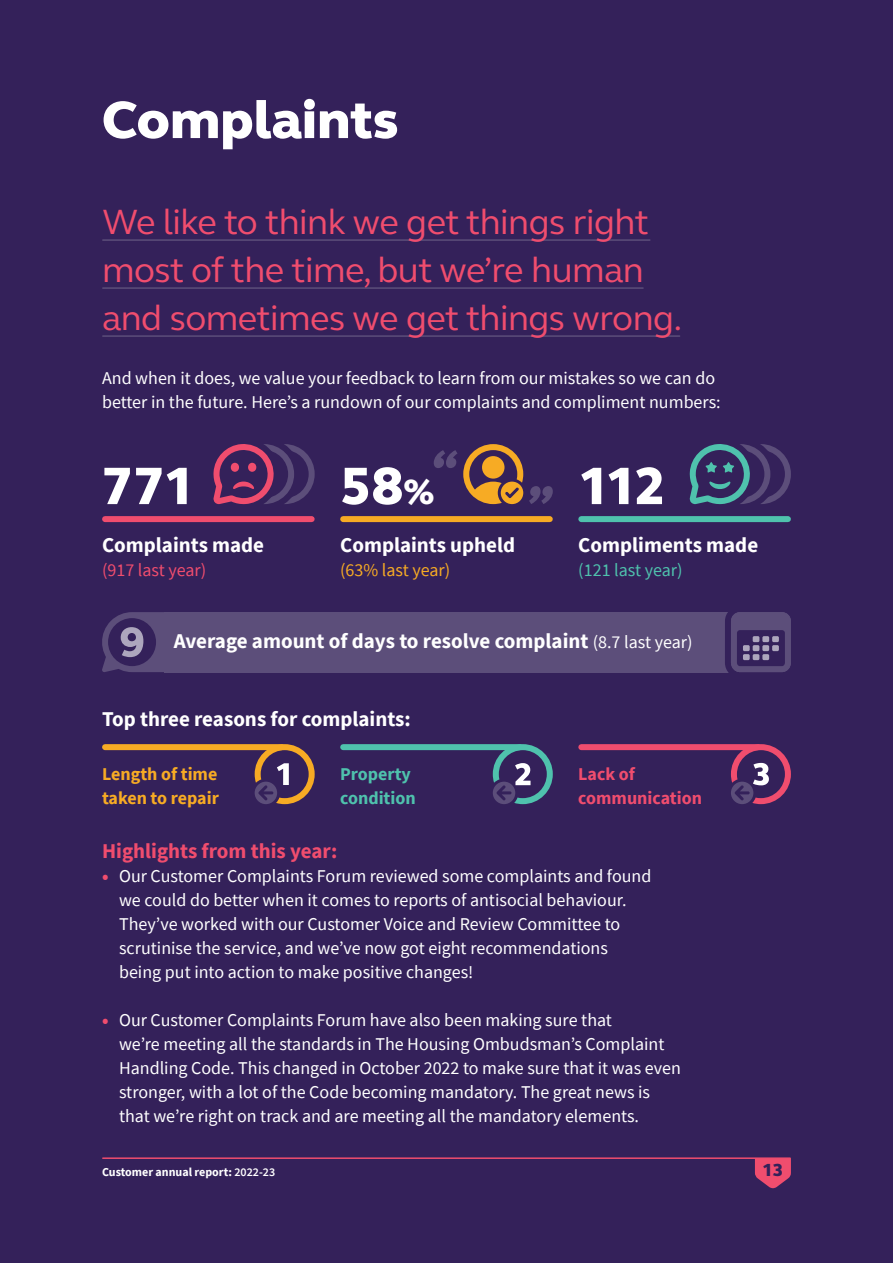
<style>
.page{position:relative;width:893px;height:1263px;background:#34215a}
.page>*{position:absolute;margin:0;border:0;box-sizing:border-box;transform-origin:0 0}
.t1{font:800 54px "FS Elliot";color:#fff}
.t2{font:36px/48px "FS Elliot";letter-spacing:-.015em;color:#f04d6e}
.t3{font:700 21px "Source Sans Pro";color:#fff}
.t4{font:700 21px "Source Sans Pro";color:#f04d6e}
.t5{font:18px/24px "Source Sans Pro";color:#fff}
.t6{font:700 18px/24px "Source Sans Pro";color:#f7ab24}
.t7{font:700 18px/24px "Source Sans Pro";color:#f04d6e}
.t8{font:700 18px/24px "Source Sans Pro";color:#4fc2ad}
.t9{font:18px "Source Sans Pro";color:#f04d6e}
.t10{font:18px "Source Sans Pro";color:#f7ab24}
.t11{font:18px "Source Sans Pro";color:#4fc2ad}
.t12{font:800 18px "FS Elliot";color:#34215a}
.t13{font:700 12px "Source Sans Pro";color:#fff}
.s1{font-size:36px}
.s2{font-weight:400;font-size:18px}
.s3{font-weight:900;color:#f04d6e}
.s4{font-weight:600}
</style>
<div class="page">
<svg style="left:249px;top:438px;width:72px;height:72px"></svg>
<div style="left:255px;top:444px;width:60px;height:60px;border:6px solid #5c4e7a;border-radius:50%"></div>
<div style="left:228px;top:438px;width:72px;height:72px;background:#34215a;border-radius:50%"></div>
<div style="left:234px;top:444px;width:60px;height:60px;border:6px solid #5c4e7a;border-radius:50%"></div>
<div style="left:165px;top:612px;width:600px;height:60px;background:#5c4e7a"></div>
<div style="left:725px;top:606px;width:72px;height:72px;border:6px solid #34215a;border-radius:12px"></div>
<hr style="left:103px;top:239px;width:547px;height:2px;background:#5c4e7a">
<hr style="left:103px;top:287px;width:540px;height:2px;background:#5c4e7a">
<hr style="left:103px;top:335px;width:577px;height:2px;background:#5c4e7a">
<svg style="left:755px;top:1158px;width:36px;height:30px"></svg>
<hr style="left:103px;top:1157px;width:687px;height:2px;background:#f04d6e">
<div style="left:105px;top:516px;width:207px;height:6px;background:#f04d6e"></div>
<svg style="left:725px;top:438px;width:72px;height:72px"></svg>
<div style="left:731px;top:444px;width:60px;height:60px;border:6px solid #5c4e7a;border-radius:50%"></div>
<div style="left:704px;top:438px;width:72px;height:72px;background:#34215a;border-radius:50%"></div>
<div style="left:710px;top:444px;width:60px;height:60px;border:6px solid #5c4e7a;border-radius:50%"></div>
<svg style="left:689px;top:438px;width:74px;height:72px"></svg>
<div style="left:105px;top:744px;width:177px;height:6px;background:#f7ab24"></div>
<div style="left:343px;top:744px;width:177px;height:6px;background:#4fc2ad"></div>
<div style="left:581px;top:744px;width:177px;height:6px;background:#f04d6e"></div>
<div style="left:343px;top:516px;width:207px;height:6px;background:#f7ab24"></div>
<div style="left:581px;top:516px;width:207px;height:6px;background:#4fc2ad"></div>
<svg style="left:493px;top:744px;width:60px;height:60px"></svg>
<svg style="left:731px;top:744px;width:60px;height:60px"></svg>
<svg style="left:255px;top:744px;width:60px;height:60px"></svg>
<svg style="left:731px;top:612px;width:60px;height:60px"></svg>
<svg style="left:102px;top:612px;width:63px;height:60px"></svg>
<svg style="left:463px;top:444px;width:60px;height:60px"></svg>
<svg style="left:199px;top:438px;width:88px;height:79px"></svg>
<svg style="left:529px;top:486px;width:24px;height:18px"></svg>
<svg style="left:434px;top:450px;width:23px;height:18px"></svg>
<h1 class="t1" style="left:102px;top:84px;width:298px">Complaints</h1>
<h2 class="t2" style="left:102px;top:197px;width:582px">We like to think we get things right most of the time, but we’re human and sometimes we get things wrong.</h2>
<p class="t5" style="left:102px;top:366px;width:620px">And when it does, we value your feedback to learn from our mistakes so we can do better in the future. Here’s a rundown of our complaints and compliment numbers:</p>
<h1 class="t1" style="left:102px;top:450px;width:94px">771</h1>
<h1 class="t1" style="left:340px;top:450px;width:96px">58<span class="s1">%</span></h1>
<h1 class="t1" style="left:578px;top:450px;width:89px">112</h1>
<p class="t3" style="left:102px;top:531px;width:164px">Complaints made</p>
<p class="t9" style="left:102px;top:559px;width:106px">(917 last year)</p>
<p class="t3" style="left:340px;top:531px;width:176px">Complaints upheld</p>
<p class="t10" style="left:340px;top:559px;width:112px">(63% last year)</p>
<p class="t3" style="left:578px;top:531px;width:181px">Compliments made</p>
<p class="t11" style="left:578px;top:559px;width:106px">(121 last year)</p>
<p class="t3" style="left:174px;top:627px;width:520px">Average amount of days to resolve complaint <span class="s2">(8.7 last year)</span></p>
<p class="t3" style="left:102px;top:705px;width:310px">Top three reasons for complaints:</p>
<p class="t6" style="left:102px;top:762px;width:118px">Length of time taken to repair</p>
<p class="t8" style="left:340px;top:762px;width:77px">Property condition</p>
<p class="t7" style="left:578px;top:762px;width:125px">Lack of communication</p>
<p class="t4" style="left:102px;top:837px;width:237px">Highlights from this year:</p>
<p class="t5" style="left:119px;top:864px;width:534px;text-indent:-17px"><span class="s3">•</span> Our Customer Complaints Forum reviewed some complaints and found we could do better when it comes to reports of antisocial behaviour.<br>They’ve worked with our Customer Voice and Review Committee to scrutinise the service, and we’ve now got eight recommendations being put into action to make positive changes!</p>
<p class="t5" style="left:119px;top:1008px;width:563px;text-indent:-17px"><span class="s3">•</span> Our Customer Complaints Forum have also been making sure that<br>we’re meeting all the standards in The Housing Ombudsman’s Complaint Handling Code. This changed in October 2022 to make sure that it was even stronger, with a lot of the Code becoming mandatory. The great news is that we’re right on track and are meeting all the mandatory elements.</p>
<p class="t13" style="left:102px;top:1164px;width:175px">Customer annual report: <span class="s4">2022-23</span></p>
<p class="t12" style="left:762px;top:1158px;width:22px">13</p>
</div>
